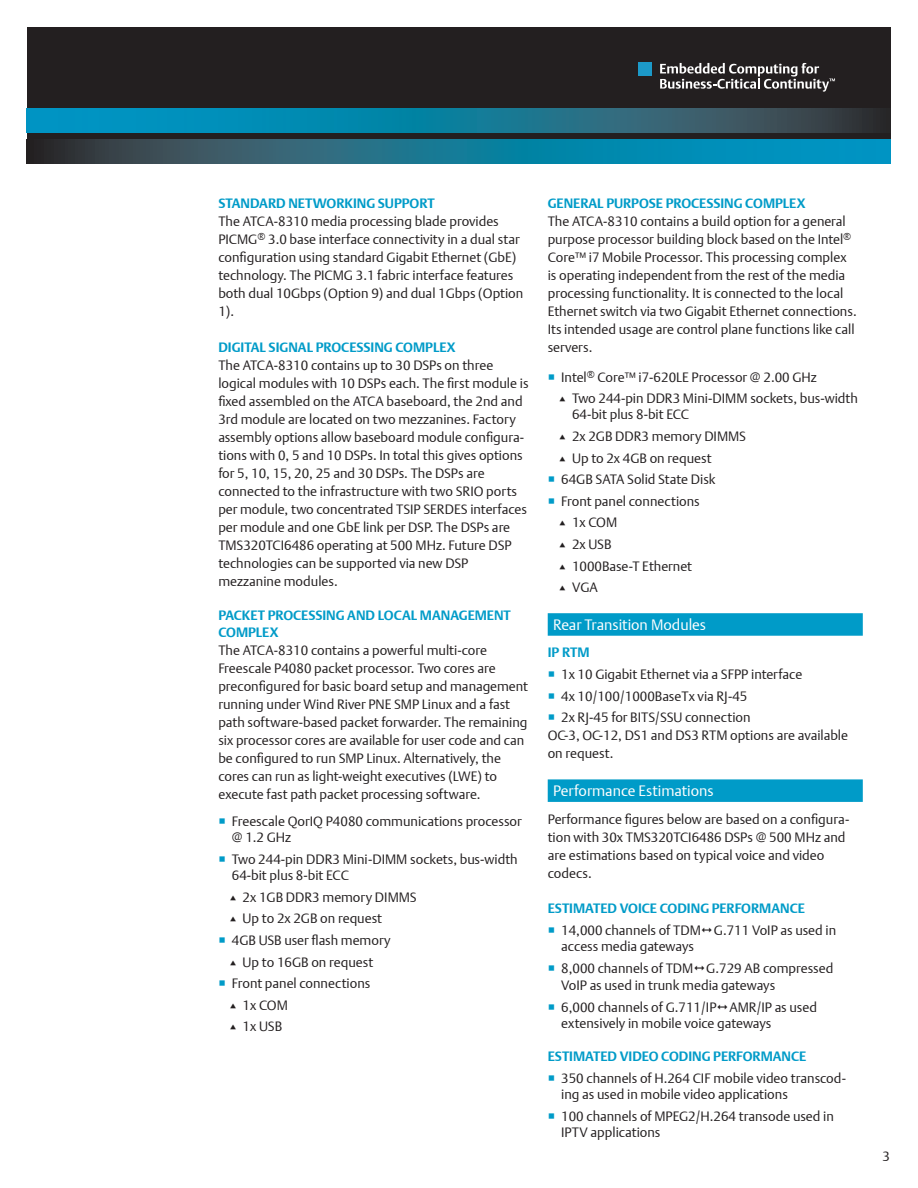
<style>
.page{position:relative;width:918px;height:1188px;background:#fff}
.page>*{position:absolute;margin:0;border:0;box-sizing:border-box;transform-origin:0 0}
._2_copy_HEADER_BAR{font:15px "DTL Argo T Light";color:#fff}
._2_body_TEXT_interio{font:13.5px/18px "DTL Argo T Light";color:#231f20}
._2_BULLET_text{font:13.5px/16.5px "DTL Argo T Light";color:#231f20}
._2_bullets_secondary{font:13.5px/16.2px "DTL Argo T Light";color:#231f20}
._2_body_TEXT_interio-2{font:700 13.5px/16.2px "DTL Argo T";color:#009bc8}
._2_copy_SUBHEADS{font:700 13.5px "DTL Argo T";color:#009bc8}
</style>
<div class="page">
<div style="left:27px;top:27px;width:864px;height:136px;background:#231f20"></div>
<div style="left:638px;top:62px;width:14px;height:14px;background:#1c99c8"></div>
<svg style="left:660px;top:63px;width:175px;height:29px"></svg>
<svg style="left:51px;top:140px;width:840px;height:23px"></svg>
<svg style="left:27px;top:109px;width:853px;height:24px"></svg>
<div style="left:548px;top:613px;width:315px;height:23px;background:#009bc8"></div>
<div style="left:548px;top:779px;width:315px;height:23px;background:#009bc8"></div>
<p class="_2_copy_SUBHEADS" style="left:218px;top:195px;width:218px">STANDARD NETWORKING SUPPORT</p>
<p class="_2_body_TEXT_interio" style="left:218px;top:212px;width:306px">The ATCA-8310 media processing blade provides PICMG<sup>®</sup> 3.0 base interface connectivity in a dual star configuration using standard Gigabit Ethernet (GbE) technology. The PICMG 3.1 fabric interface features both dual 10Gbps (Option 9) and dual 1Gbps (Option 1).</p>
<p class="_2_body_TEXT_interio-2" style="left:218px;top:339px;width:239px">DIGITAL SIGNAL PROCESSING COMPLEX</p>
<p class="_2_body_TEXT_interio" style="left:218px;top:356px;width:312px">The ATCA-8310 contains up to 30 DSPs on three logical modules with 10 DSPs each. The first module is fixed assembled on the ATCA baseboard, the 2nd and 3rd module are located on two mezzanines. Factory assembly options allow baseboard module configura&shy;tions with 0, 5 and 10 DSPs. In total this gives options for 5, 10, 15, 20, 25 and 30 DSPs. The DSPs are connected to the infrastructure with two SRIO ports per module, two concentrated TSIP SERDES interfaces per module and one GbE link per DSP. The DSPs are TMS320TCI6486 operating at 500 MHz. Future DSP technologies can be supported via new DSP mezzanine modules.</p>
<p class="_2_body_TEXT_interio-2" style="left:218px;top:607px;width:294px">PACKET PROCESSING AND LOCAL MANAGEMENT<br>COMPLEX</p>
<p class="_2_body_TEXT_interio" style="left:218px;top:641px;width:311px">The ATCA-8310 contains a powerful multi-core Freescale P4080 packet processor. Two cores are preconfigured for basic board setup and management running under Wind River PNE SMP Linux and a fast path software-based packet forwarder. The remaining six processor cores are available for user code and can be configured to run SMP Linux. Alternatively, the cores can run as light-weight executives (LWE) to execute fast path packet processing software.</p>
<p class="_2_BULLET_text" style="left:232px;top:813px;width:291px">Freescale QorIQ P4080 communications processor @ 1.2 GHz</p>
<p class="_2_BULLET_text" style="left:232px;top:851px;width:287px">Two 244-pin DDR3 Mini-DIMM sockets, bus-width<br>64-bit plus 8-bit ECC</p>
<p class="_2_bullets_secondary" style="left:243px;top:889px;width:176px">2x 1GB DDR3 memory DIMMS</p>
<p class="_2_bullets_secondary" style="left:243px;top:910px;width:141px">Up to 2x 2GB on request</p>
<p class="_2_BULLET_text" style="left:232px;top:932px;width:160px">4GB USB user flash memory</p>
<p class="_2_bullets_secondary" style="left:243px;top:954px;width:132px">Up to 16GB on request</p>
<p class="_2_BULLET_text" style="left:232px;top:975px;width:140px">Front panel connections</p>
<p class="_2_bullets_secondary" style="left:243px;top:997px;width:47px">1x COM</p>
<p class="_2_bullets_secondary" style="left:243px;top:1018px;width:41px">1x USB</p>
<p class="_2_copy_SUBHEADS" style="left:548px;top:195px;width:259px">GENERAL PURPOSE PROCESSING COMPLEX</p>
<p class="_2_body_TEXT_interio" style="left:548px;top:212px;width:311px">The ATCA-8310 contains a build option for a general purpose processor building block based on the Intel<sup>® </sup>Core™ i7 Mobile Processor. This processing complex is operating independent from the rest of the media processing functionality. It is connected to the local Ethernet switch via two Gigabit Ethernet connections.<br>Its intended usage are control plane functions like call servers.</p>
<p class="_2_BULLET_text" style="left:561px;top:368px;width:257px">Intel<sup>®</sup> Core™ i7-620LE Processor @ 2.00 GHz</p>
<p class="_2_bullets_secondary" style="left:572px;top:390px;width:287px">Two 244-pin DDR3 Mini-DIMM sockets, bus-width<br>64-bit plus 8-bit ECC</p>
<p class="_2_bullets_secondary" style="left:572px;top:428px;width:176px">2x 2GB DDR3 memory DIMMS</p>
<p class="_2_bullets_secondary" style="left:572px;top:450px;width:141px">Up to 2x 4GB on request</p>
<p class="_2_BULLET_text" style="left:561px;top:471px;width:156px">64GB SATA Solid State Disk</p>
<p class="_2_BULLET_text" style="left:561px;top:493px;width:140px">Front panel connections</p>
<p class="_2_bullets_secondary" style="left:572px;top:514px;width:47px">1x COM</p>
<p class="_2_bullets_secondary" style="left:572px;top:536px;width:41px">2x USB</p>
<p class="_2_bullets_secondary" style="left:572px;top:558px;width:122px">1000Base-T Ethernet</p>
<p class="_2_bullets_secondary" style="left:572px;top:579px;width:27px">VGA</p>
<p class="_2_copy_HEADER_BAR" style="left:553px;top:615px;width:154px">Rear Transition Modules</p>
<p class="_2_body_TEXT_interio-2" style="left:548px;top:644px;width:43px">IP RTM</p>
<p class="_2_BULLET_text" style="left:561px;top:665px;width:243px">1x 10 Gigabit Ethernet via a SFPP interface</p>
<p class="_2_BULLET_text" style="left:561px;top:687px;width:188px">4x 10/100/1000BaseTx via RJ-45</p>
<p class="_2_BULLET_text" style="left:561px;top:709px;width:191px">2x RJ-45 for BITS/SSU connection</p>
<p class="_2_body_TEXT_interio" style="left:548px;top:727px;width:302px">OC-3, OC-12, DS1 and DS3 RTM options are available on request.</p>
<p class="_2_copy_HEADER_BAR" style="left:553px;top:782px;width:162px">Performance Estimations</p>
<p class="_2_body_TEXT_interio" style="left:548px;top:811px;width:303px">Performance figures below are based on a configura&shy;tion with 30x TMS320TCI6486 DSPs @ 500 MHz and are estimations based on typical voice and video codecs.</p>
<p class="_2_body_TEXT_interio-2" style="left:548px;top:900px;width:259px">ESTIMATED VOICE CODING PERFORMANCE</p>
<p class="_2_BULLET_text" style="left:561px;top:922px;width:277px">14,000 channels of TDM G.711 VoIP as used in access media gateways</p>
<p class="_2_BULLET_text" style="left:561px;top:960px;width:274px">8,000 channels of TDM G.729 AB compressed<br>VoIP as used in trunk media gateways</p>
<p class="_2_BULLET_text" style="left:561px;top:998px;width:257px">6,000 channels of G.711/IP AMR/IP as used extensively in mobile voice gateways</p>
<p class="_2_body_TEXT_interio-2" style="left:548px;top:1048px;width:260px">ESTIMATED VIDEO CODING PERFORMANCE</p>
<p class="_2_BULLET_text" style="left:561px;top:1070px;width:286px">350 channels of H.264 CIF mobile video transcod&shy;ing as used in mobile video applications</p>
<p class="_2_BULLET_text" style="left:561px;top:1108px;width:274px">100 channels of MPEG2/H.264 transode used in<br>IPTV applications</p>
<p class="_2_body_TEXT_interio" style="left:883px;top:1147px;width:9px">3</p>
</div>
